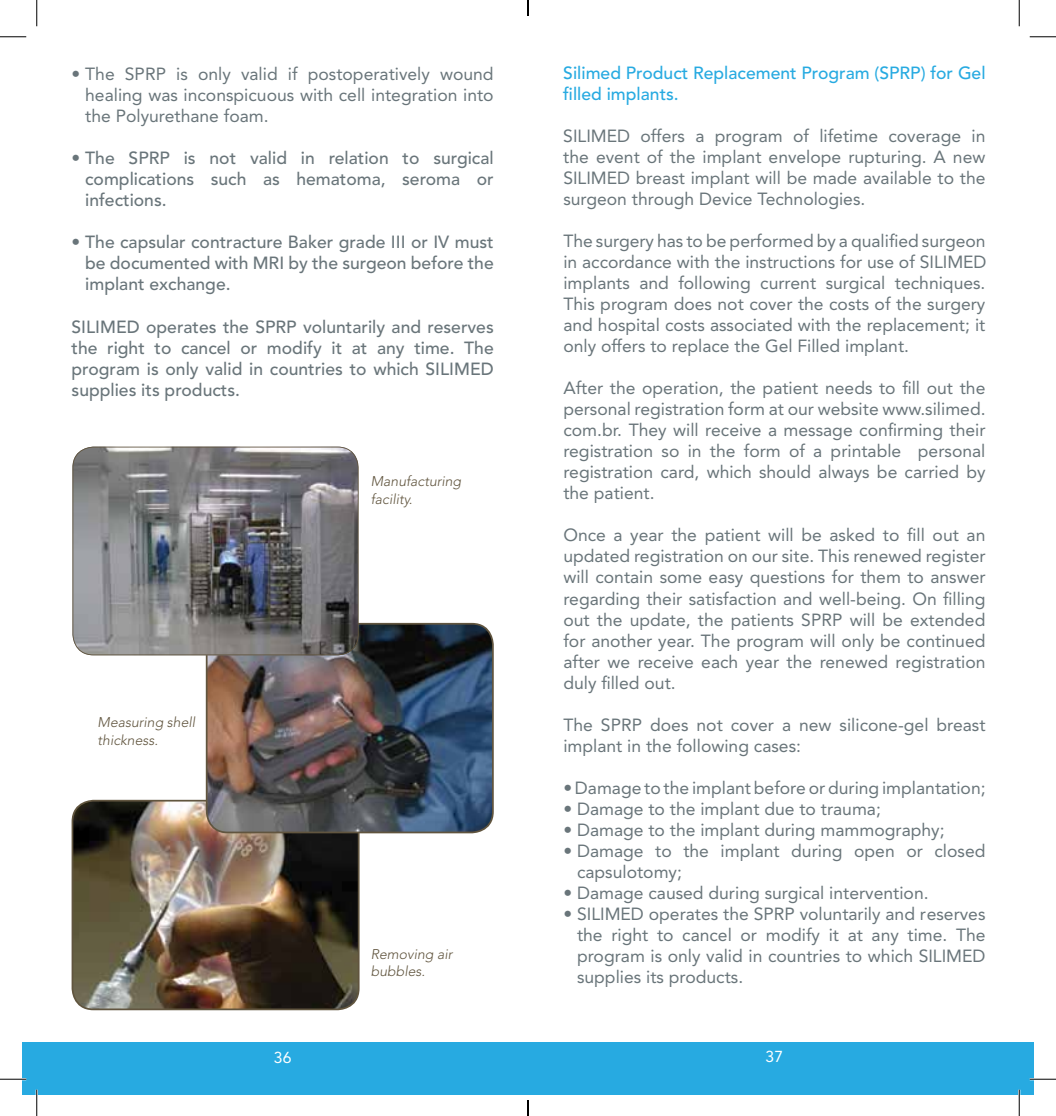
<style>
.page{position:relative;width:1056px;height:1116px;background:#fff}
.page>*{position:absolute;margin:0;border:0;box-sizing:border-box;transform-origin:0 0}
.t1{font:17.5px/21px "Avenir";color:#69757a;text-align:justify}
.t2{font:500 17.5px/21px "Avenir";color:#69757a;text-align:justify}
.t3{font:500 17.5px/21px "Avenir";color:#27aae1}
.t4{font:15.75px "Avenir";color:#fff}
.t5{font:italic 300 14px/17.5px "Avenir";color:#61553f}
</style>
<div class="page">
<div style="left:22px;top:1041px;width:1012px;height:52px;background:#27aae1"></div>
<img style="left:72px;top:802px;width:287px;height:207px">
<div style="left:72px;top:799px;width:287px;height:211px;border:2px solid #61553f;border-radius:21px"></div>
<img style="left:207px;top:625px;width:286px;height:207px">
<div style="left:206px;top:622px;width:288px;height:211px;border:2px solid #61553f;border-radius:21px"></div>
<svg style="left:72px;top:446px;width:287px;height:209px"></svg>
<hr style="left:0;top:1077px;width:26px;height:3px;background:#fff">
<hr style="left:1029px;top:1077px;width:27px;height:3px;background:#fff">
<hr style="left:36px;top:1089px;width:2px;height:26px;background:#fff">
<hr style="left:1018px;top:1089px;width:2px;height:26px;background:#fff">
<svg style="left:0;top:36px;width:26px;height:1px"></svg>
<svg style="left:1029px;top:36px;width:27px;height:1px"></svg>
<svg style="left:0;top:1078px;width:26px;height:1px"></svg>
<svg style="left:1029px;top:1078px;width:27px;height:1px"></svg>
<svg style="left:36px;top:0;width:1px;height:26px"></svg>
<svg style="left:36px;top:1089px;width:1px;height:26px"></svg>
<svg style="left:1019px;top:0;width:1px;height:26px"></svg>
<svg style="left:1019px;top:1089px;width:1px;height:26px"></svg>
<svg style="left:527px;top:0;width:2px;height:16px"></svg>
<svg style="left:527px;top:1100px;width:2px;height:15px"></svg>
<p class="t1" style="left:85px;top:64px;width:410px;text-indent:-14px">• The SPRP is only valid if postoperatively wound healing was inconspicuous with cell integration into the Polyurethane foam.</p>
<p class="t2" style="left:85px;top:148px;width:410px;text-indent:-14px">• The SPRP is not valid in relation to surgical complications such as hematoma, seroma or infections.</p>
<p class="t2" style="left:85px;top:232px;width:410px;text-indent:-14px">• The capsular contracture Baker grade III or IV must be documented with MRI by the surgeon before the implant exchange.</p>
<p class="t2" style="left:72px;top:316px;width:424px">SILIMED operates the SPRP voluntarily and reserves the right to cancel or modify it at any time. The program is only valid in countries to which SILIMED supplies its products.</p>
<p class="t5" style="left:371px;top:472px;width:92px">Manufacturing facility.</p>
<p class="t5" style="left:98px;top:713px;width:99px">Measuring shell thickness.</p>
<p class="t4" style="left:274px;top:1047px;width:19px">36</p>
<p class="t5" style="left:371px;top:944px;width:83px">Removing air bubbles.</p>
<p class="t3" style="left:563px;top:62px;width:424px">Silimed Product Replacement Program (SPRP) for Gel filled implants.</p>
<p class="t1" style="left:563px;top:125px;width:424px">SILIMED offers a program of lifetime coverage in the event of the implant envelope rupturing. A new SILIMED breast implant will be made available to the surgeon through Device Technologies.</p>
<p class="t1" style="left:563px;top:230px;width:425px">The surgery has to be performed by a qualified surgeon in accordance with the instructions for use of SILIMED implants and following current surgical techniques.<br>This program does not cover the costs of the surgery and hospital costs associated with the replacement; it only offers to replace the Gel Filled implant.</p>
<p class="t1" style="left:563px;top:377px;width:424px">After the operation, the patient needs to fill out the personal registration form at our website www.silimed. com.br. They will receive a message confirming their registration so in the form of a printable personal registration card, which should always be carried by the patient.</p>
<p class="t1" style="left:563px;top:525px;width:424px">Once a year the patient will be asked to fill out an updated registration on our site. This renewed register will contain some easy questions for them to answer regarding their satisfaction and well-being. On filling out the update, the patients SPRP will be extended for another year. The program will only be continued after we receive each year the renewed registration duly filled out.</p>
<p class="t1" style="left:563px;top:714px;width:424px">The SPRP does not cover a new silicone-gel breast implant in the following cases:</p>
<p class="t1" style="left:563px;top:777px;width:424px">• Damage to the implant before or during implantation;</p>
<p class="t1" style="left:563px;top:798px;width:319px">• Damage to the implant due to trauma;</p>
<p class="t1" style="left:563px;top:819px;width:383px">• Damage to the implant during mammography;</p>
<p class="t1" style="left:577px;top:840px;width:410px;text-indent:-14px">• Damage to the implant during open or closed capsulotomy;</p>
<p class="t1" style="left:563px;top:882px;width:367px">• Damage caused during surgical intervention.</p>
<p class="t1" style="left:577px;top:903px;width:410px;text-indent:-14px">• SILIMED operates the SPRP voluntarily and reserves the right to cancel or modify it at any time. The program is only valid in countries to which SILIMED supplies its products.</p>
<p class="t4" style="left:765px;top:1047px;width:19px">37</p>
</div>
